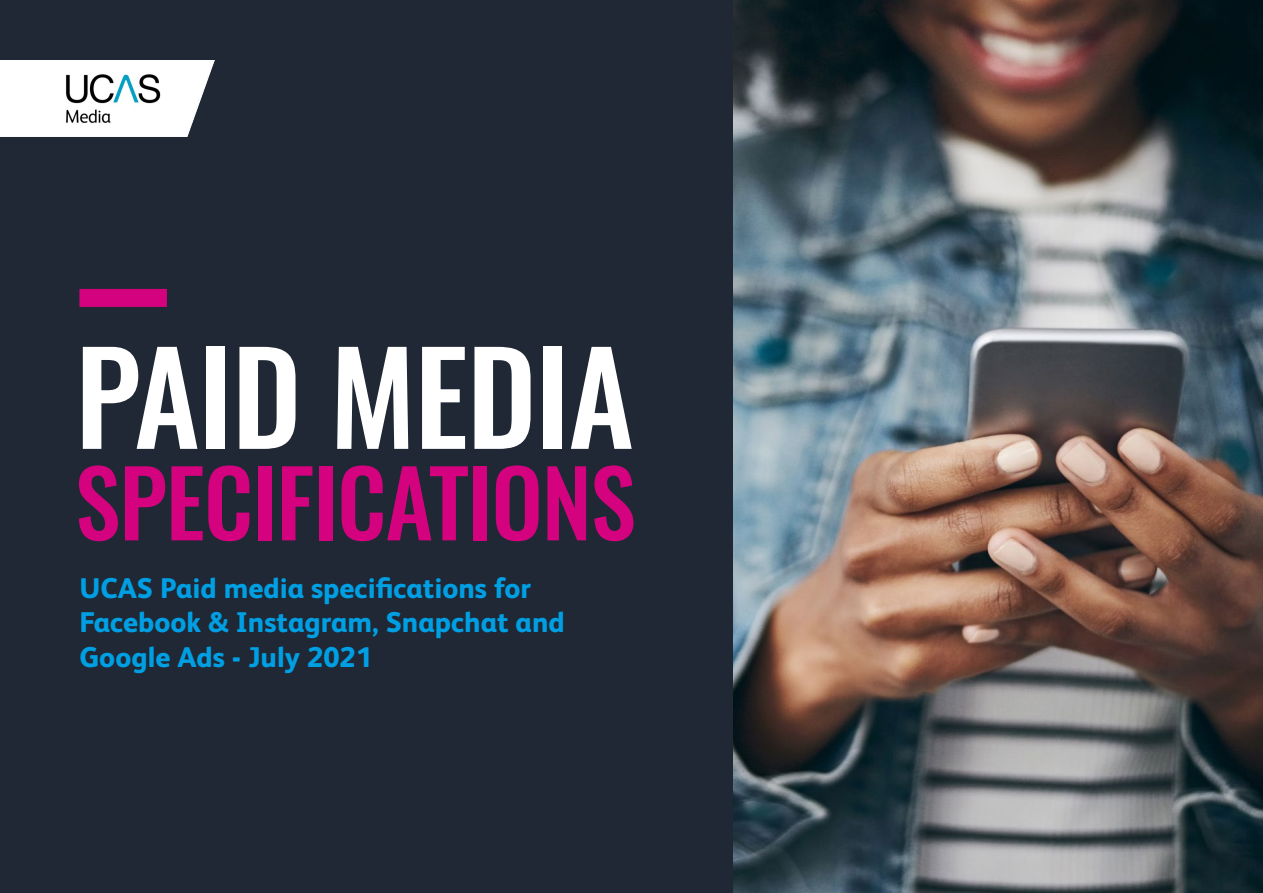
<style>
.page{position:relative;width:1263px;height:893px;background:#fff}
.page>*{position:absolute;margin:0;border:0;box-sizing:border-box;transform-origin:0 0}
.t1{font:500 126px "Oswald";letter-spacing:-.01em;color:#fff}
.t2{font:500 91.5px "Oswald";letter-spacing:-.01em;color:#d5027f}
.t3{font:800 28.5px/34.2px "FS Albert Pro";color:#009fe3}
</style>
<div class="page">
<img style="left:732px;top:0;width:531px;height:893px">
<div style="left:0;top:0;width:732px;height:893px;background:#1f2834"></div>
<img style="left:0;top:61px;width:215px;height:75px">
<div style="left:79px;top:289px;width:88px;height:18px;background:#d5027f"></div>
<h1 class="t1" style="left:75px;top:310px;width:560px">PAID MEDIA</h1>
<h2 class="t2" style="left:75px;top:439px;width:562px">SPECIFICATIONS</h2>
<p class="t3" style="left:79px;top:569px;width:487px">UCAS Paid media specifications for<br>Facebook &amp; Instagram, Snapchat and<br>Google Ads - July 2021</p>
</div>
